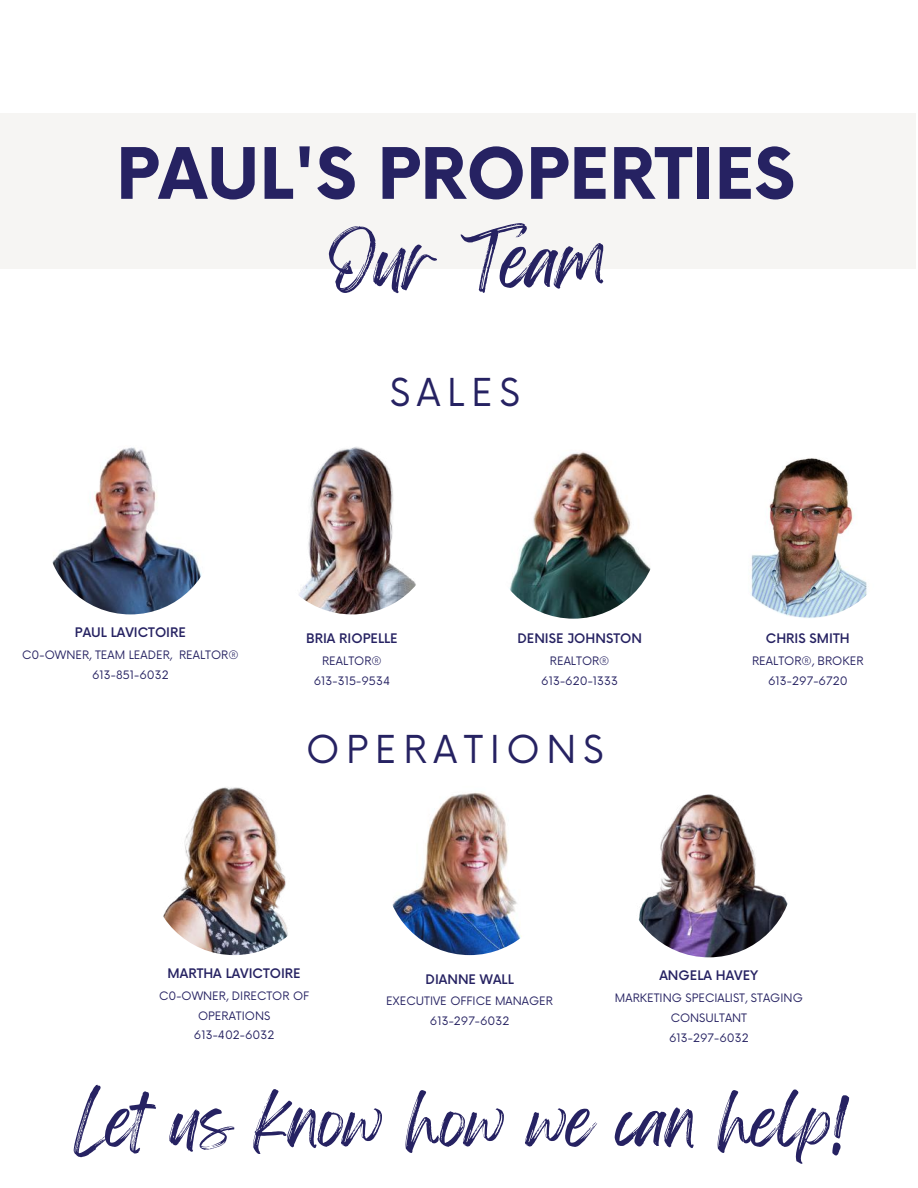
<style>
.page{position:relative;width:918px;height:1188px;background:#fff}
.page>*{position:absolute;margin:0;border:0;box-sizing:border-box;transform-origin:0 0}
.t1{font:700 69px "Now";color:#262262}
.t2{font:64.5px "Feeling Passionate";color:#262262}
.t3{font:60px "Feeling Passionate";color:#262262}
.t4{font:37.5px "Now";letter-spacing:.175em;color:#262262}
.t5{font:500 12.9px "Now";color:#262262}
.t6{font:11.4px/19.8px "Now";color:#262262;text-align:center}
</style>
<div class="page">
<div style="left:0;top:113px;width:915px;height:155px;background:#f6f5f3"></div>
<img style="left:46px;top:445px;width:169px;height:169px;border-radius:50%">
<img style="left:267px;top:445px;width:170px;height:169px;border-radius:50%">
<img style="left:489px;top:449px;width:169px;height:170px;border-radius:50%">
<img style="left:723px;top:449px;width:169px;height:170px;border-radius:50%">
<img style="left:150px;top:786px;width:169px;height:169px;border-radius:50%">
<img style="left:385px;top:786px;width:169px;height:169px;border-radius:50%">
<img style="left:624px;top:788px;width:170px;height:169px;border-radius:50%">
<h1 class="t1" style="left:116px;top:137px;width:681px">PAUL'S PROPERTIES</h1>
<h2 class="t2" style="left:328px;top:208px;width:280px">Our Team</h2>
<h3 class="t4" style="left:390px;top:371px;width:132px">SALES</h3>
<p class="t5" style="left:75px;top:626px;width:113px">PAUL LAVICTOIRE</p>
<p class="t6" style="left:22px;top:645px;width:218px">C0-OWNER, TEAM LEADER, REALTOR®<br>613-851-6032</p>
<p class="t5" style="left:306px;top:631px;width:93px">BRIA RIOPELLE</p>
<p class="t6" style="left:314px;top:651px;width:78px">REALTOR®<br>613-315-9534</p>
<p class="t5" style="left:517px;top:632px;width:126px">DENISE JOHNSTON</p>
<p class="t6" style="left:541px;top:652px;width:78px">REALTOR®<br>613-620-1333</p>
<h3 class="t4" style="left:306px;top:729px;width:299px">OPERATIONS</h3>
<p class="t5" style="left:766px;top:632px;width:85px">CHRIS SMITH</p>
<p class="t6" style="left:752px;top:651px;width:113px">REALTOR®, BROKER<br>613-297-6720</p>
<p class="t5" style="left:168px;top:966px;width:135px">MARTHA LAVICTOIRE</p>
<p class="t6" style="left:159px;top:986px;width:152px">C0-OWNER, DIRECTOR OF<br>OPERATIONS<br>613-402-6032</p>
<p class="t5" style="left:426px;top:972px;width:90px">DIANNE WALL</p>
<p class="t6" style="left:386px;top:992px;width:168px">EXECUTIVE OFFICE MANAGER<br>613-297-6032</p>
<p class="t5" style="left:659px;top:969px;width:100px">ANGELA HAVEY</p>
<p class="t6" style="left:615px;top:989px;width:189px">MARKETING SPECIALIST, STAGING<br>CONSULTANT<br>613-297-6032</p>
<h3 class="t3" style="left:74px;top:1073px;width:775px">Let us know how we can help!</h3>
</div>
